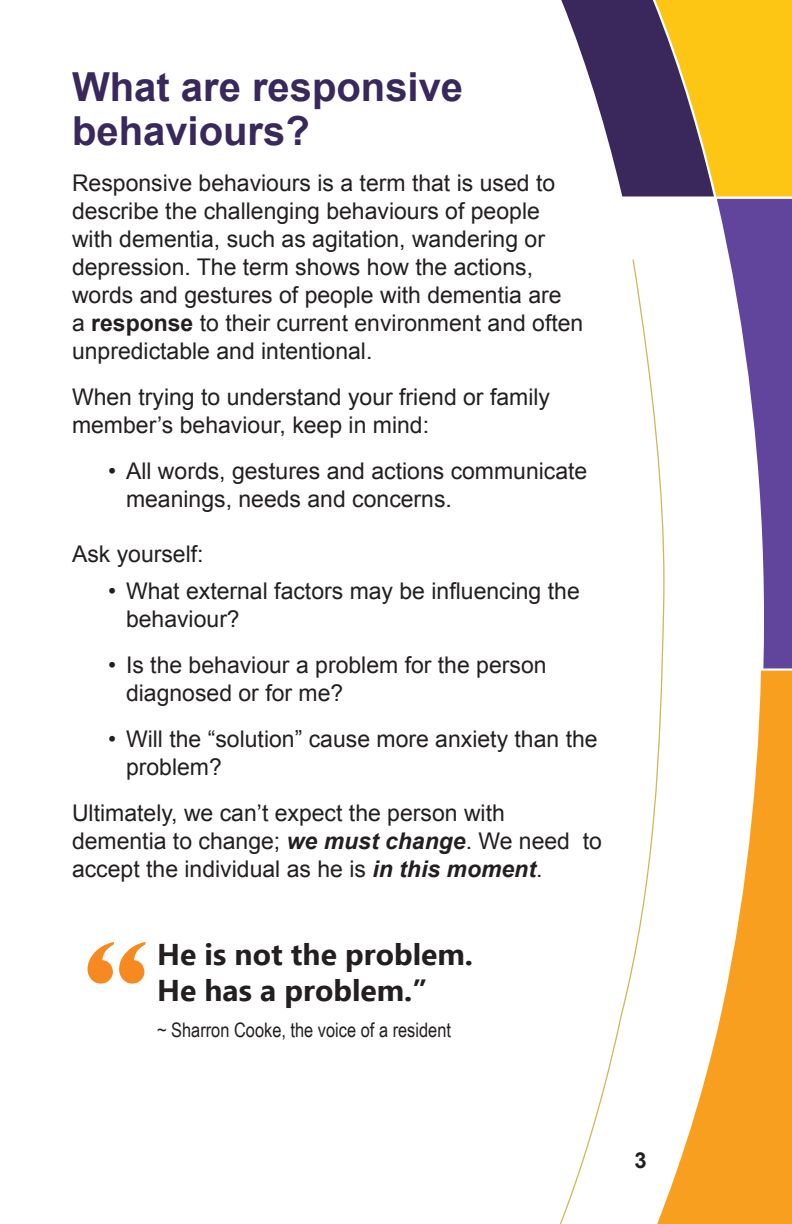
<style>
.page{position:relative;width:792px;height:1224px;background:#fff}
.page>*{position:absolute;margin:0;border:0;box-sizing:border-box;transform-origin:0 0}
.t1{font:700 144px "Perpetua Titling";color:#f6891f}
.t2{font:700 40px/44px "Arial";color:#39285c}
.t3{font:700 30px/36px "Ebrima";color:#231f20}
.t4{font:23px/28px "Arial";color:#231f20}
.t5{font:700 22px "Arial";color:#231f20}
.t6{font:20px "Arial Narrow";color:#231f20}
.s1{font-weight:700}
.s2{font-weight:700;font-style:italic}
</style>
<div class="page">
<div style="left:762px;top:671px;width:30px;height:553px;background:#f89f1f"></div>
<svg style="left:561px;top:0;width:231px;height:668px;background:#9e8069"></svg>
<svg style="left:561px;top:198px;width:201px;height:1026px"></svg>
<svg style="left:559px;top:260px;width:106px;height:964px"></svg>
<h2 class="t2" style="left:72px;top:69px;width:393px">What are responsive behaviours?</h2>
<p class="t4" style="left:72px;top:171px;width:513px">Responsive behaviours is a term that is used to describe the challenging behaviours of people with dementia, such as agitation, wandering or depression. The term shows how the actions, words and gestures of people with dementia are<br>a <span class="s1">response</span> to their current environment and often unpredictable and intentional.</p>
<p class="t4" style="left:72px;top:385px;width:480px">When trying to understand your friend or family member’s behaviour, keep in mind:</p>
<p class="t4" style="left:126px;top:457px;width:463px;text-indent:-18px">• All words, gestures and actions communicate meanings, needs and concerns.</p>
<p class="t4" style="left:72px;top:542px;width:133px">Ask yourself:</p>
<p class="t4" style="left:126px;top:577px;width:455px;text-indent:-18px">• What external factors may be influencing the behaviour?</p>
<p class="t4" style="left:126px;top:651px;width:422px;text-indent:-18px">• Is the behaviour a problem for the person diagnosed or for me?</p>
<p class="t4" style="left:126px;top:725px;width:473px;text-indent:-18px">• Will the “solution” cause more anxiety than the problem?</p>
<p class="t4" style="left:72px;top:801px;width:531px">Ultimately, we can’t expect the person with dementia to change; <span class="s2">we must change</span>. We need to accept the individual as he is <span class="s2">in this moment</span>.</p>
<h1 class="t1" style="left:84px;top:913px;width:67px">“</h1>
<h3 class="t3" style="left:157px;top:939px;width:317px">He is not the problem.<br>He has a problem.”</h3>
<p class="t6" style="left:157px;top:1023px;width:296px">~ Sharron Cooke, the voice of a resident</p>
<p class="t5" style="left:634px;top:1152px;width:14px">3</p>
</div>
